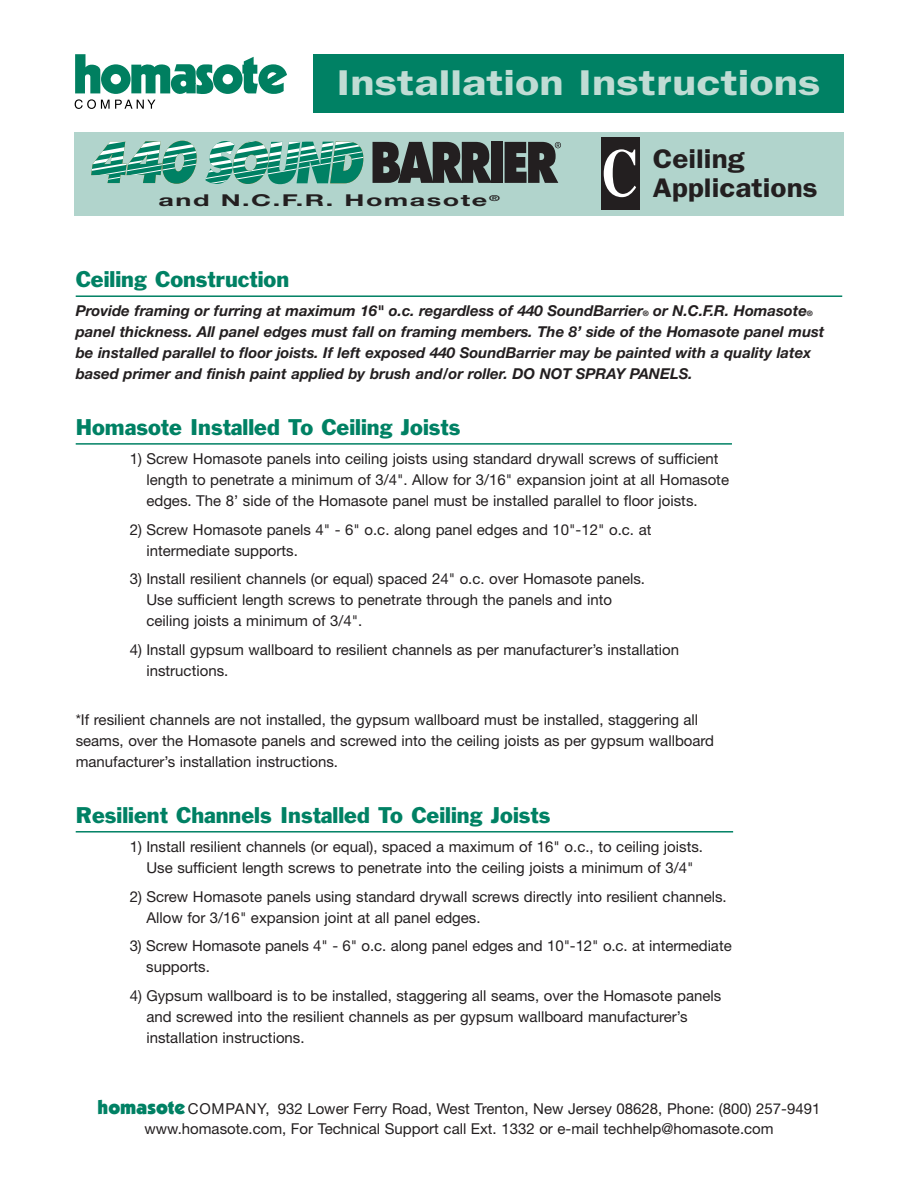
<style>
.page{position:relative;width:918px;height:1188px;background:#fff}
.page>*{position:absolute;margin:0;border:0;box-sizing:border-box;transform-origin:0 0}
.t1{font:700 67.35px "Times";color:#fff;scale:.75 1}
.t2{font:600 36px "Franklin Gothic";color:#c0dcd4;scale:1.25 1}
.t3{font:600 27px/28.5px "Franklin Gothic";color:#231f20;scale:1.1 1}
.t4{font:21px "Franklin Gothic";color:#008164}
.t5{font:700 16.35px "Helvetica Neue";letter-spacing:.055em;color:#231f20;scale:1.65 1}
.t6{font:15px/21px "Helvetica Neue";color:#231f20}
.t7{font:italic 700 15px/21px "Helvetica Neue";color:#231f20}
.s1{font-size:7.5px}
.s2{font-family:"Itc Kabel";font-weight:900;font-size:19.5px;color:#008164}
</style>
<div class="page">
<svg style="left:75px;top:54px;width:212px;height:55px"></svg>
<div style="left:313px;top:54px;width:531px;height:59px;background:#008164"></div>
<div style="left:74px;top:132px;width:770px;height:84px;background:#b1d4cc"></div>
<div style="left:601px;top:138px;width:38px;height:72px;background:#231f20"></div>
<hr style="left:76px;top:295px;width:766px;height:2px;background:#008164">
<hr style="left:76px;top:443px;width:656px;height:2px;background:#008164">
<hr style="left:76px;top:831px;width:657px;height:2px;background:#008164">
<svg style="left:373px;top:142px;width:118px;height:41px"></svg>
<div style="left:491px;top:142px;width:12px;height:41px;background:#231f20"></div>
<svg style="left:505px;top:142px;width:56px;height:41px"></svg>
<svg style="left:205px;top:141px;width:159px;height:43px"></svg>
<svg style="left:91px;top:141px;width:106px;height:43px"></svg>
<h2 class="t2" style="left:337px;top:71px;width:388px">Installation Instructions</h2>
<p class="t5" style="left:159px;top:195px;width:208px">and N.C.F.R. Homasote<sup>®</sup></p>
<h1 class="t1" style="left:601px;top:150px;width:50px">C</h1>
<h3 class="t3" style="left:653px;top:147px;width:151px">Ceiling<br>Applications</h3>
<h3 class="t4" style="left:76px;top:271px;width:215px">Ceiling Construction</h3>
<p class="t7" style="left:76px;top:302px;width:750px">Provide framing or furring at maximum 16" o.c. regardless of 440 SoundBarrier<span class="s1">®</span> or N.C.F.R. Homasote<span class="s1">® </span>panel thickness. All panel edges must fall on framing members. The 8’ side of the Homasote panel must be installed parallel to floor joists. If left exposed 440 SoundBarrier may be painted with a quality latex based primer and finish paint applied by brush and/or roller. DO NOT SPRAY PANELS.</p>
<h3 class="t4" style="left:76px;top:419px;width:386px">Homasote Installed To Ceiling Joists</h3>
<p class="t6" style="left:146px;top:450px;width:584px;text-indent:-17px">1) Screw Homasote panels into ceiling joists using standard drywall screws of sufficient length to penetrate a minimum of 3/4". Allow for 3/16" expansion joint at all Homasote edges. The 8’ side of the Homasote panel must be installed parallel to floor joists.</p>
<p class="t6" style="left:146px;top:520px;width:507px;text-indent:-17px">2) Screw Homasote panels 4" - 6" o.c. along panel edges and 10"-12" o.c. at intermediate supports.</p>
<p class="t6" style="left:146px;top:570px;width:500px;text-indent:-17px">3) Install resilient channels (or equal) spaced 24" o.c. over Homasote panels.<br>Use sufficient length screws to penetrate through the panels and into ceiling joists a minimum of 3/4".</p>
<p class="t6" style="left:146px;top:640px;width:534px;text-indent:-17px">4) Install gypsum wallboard to resilient channels as per manufacturer’s installation instructions.</p>
<p class="t6" style="left:76px;top:711px;width:640px">*If resilient channels are not installed, the gypsum wallboard must be installed, staggering all seams, over the Homasote panels and screwed into the ceiling joists as per gypsum wallboard manufacturer’s installation instructions.</p>
<h3 class="t4" style="left:76px;top:807px;width:476px">Resilient Channels Installed To Ceiling Joists</h3>
<p class="t6" style="left:130px;top:838px;width:575px;text-align:center">1) Install resilient channels (or equal), spaced a maximum of 16" o.c., to ceiling joists.<br>Use sufficient length screws to penetrate into the ceiling joists a minimum of 3/4"</p>
<p class="t6" style="left:146px;top:887px;width:582px;text-indent:-17px">2) Screw Homasote panels using standard drywall screws directly into resilient channels.<br>Allow for 3/16" expansion joint at all panel edges.</p>
<p class="t6" style="left:146px;top:937px;width:587px;text-indent:-16px">3) Screw Homasote panels 4" - 6" o.c. along panel edges and 10"-12" o.c. at intermediate supports.</p>
<p class="t6" style="left:146px;top:986px;width:576px;text-indent:-17px">4) Gypsum wallboard is to be installed, staggering all seams, over the Homasote panels and screwed into the resilient channels as per gypsum wallboard manufacturer’s installation instructions.</p>
<p class="t6" style="left:98px;top:1101px;width:724px;line-height:20px;text-align:center"><span class="s2">homasote</span> COMPANY, 932 Lower Ferry Road, West Trenton, New Jersey 08628, Phone: (800) 257-9491 www.homasote.com, For Technical Support call Ext. 1332 or e-mail techhelp@homasote.com</p>
</div>
